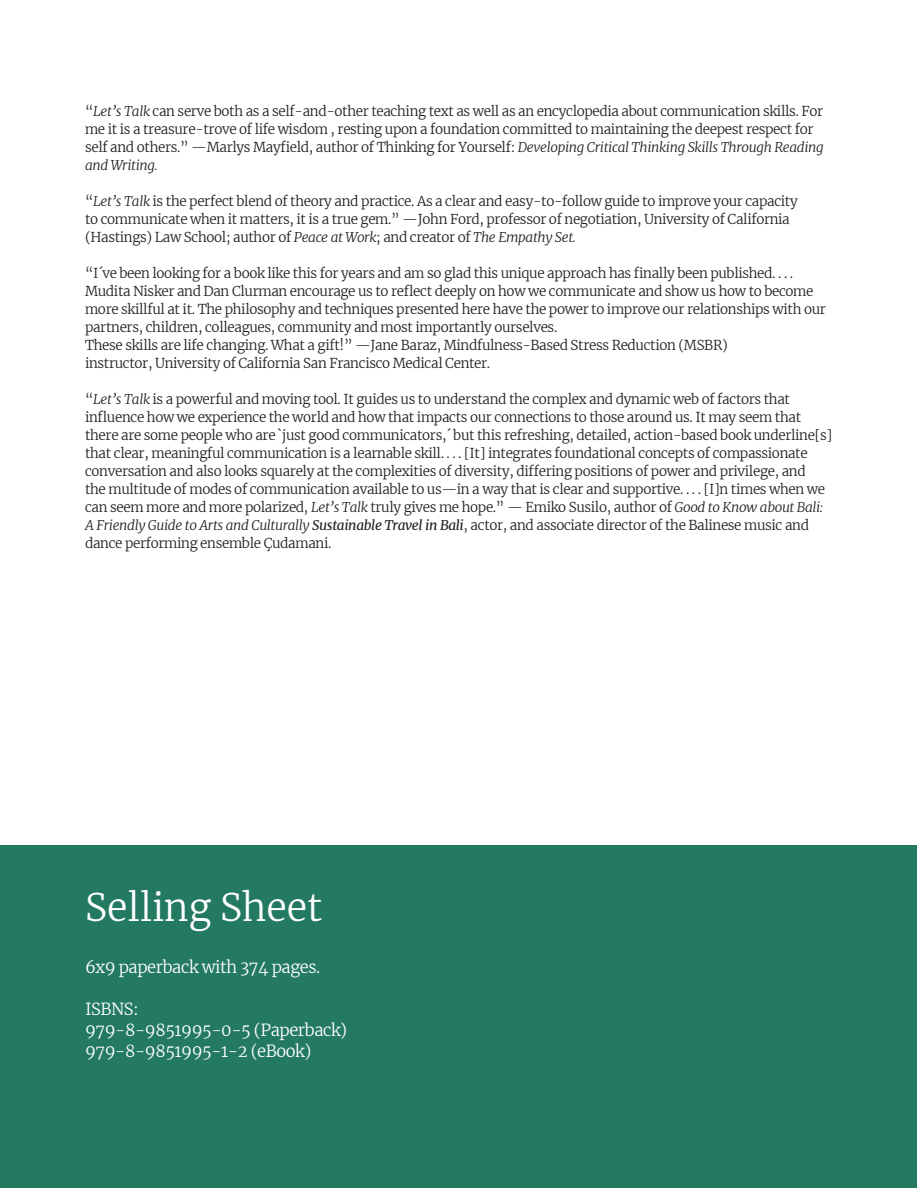
<style>
.page{position:relative;width:918px;height:1188px;background:#fff}
.page>*{position:absolute;margin:0;border:0;box-sizing:border-box;transform-origin:0 0}
.t1{font:300 37.5px "Merriweather";color:#fff}
.t2{font:300 16.5px "Merriweather";letter-spacing:-.025em;color:#fff}
.t3{font:300 13.5px/18px "Merriweather";letter-spacing:-.025em;color:#231f20}
.s1{font-style:italic}
.s2{font-weight:400;font-style:italic}
</style>
<div class="page">
<div style="left:0;top:845px;width:916px;height:343px;background:#237a61"></div>
<p class="t3" style="left:85px;top:102px;width:740px">“<span class="s1">Let’s Talk</span> can serve both as a self-and-other teaching text as well as an encyclopedia about communication skills. For me it is a treasure-trove of life wisdom , resting upon a foundation committed to maintaining the deepest respect for self and others.” —Marlys Mayfield, author of Thinking for Yourself: <span class="s1">Developing Critical Thinking Skills Through Reading and Writing.</span></p>
<p class="t3" style="left:85px;top:192px;width:714px">“<span class="s1">Let’s Talk</span> is the perfect blend of theory and practice. As a clear and easy-to-follow guide to improve your capacity to communicate when it matters, it is a true gem.” —John Ford, professor of negotiation, University of California (Hastings) Law School; author of <span class="s1">Peace at Work</span>; and creator of <span class="s1">The Empathy Set.</span></p>
<p class="t3" style="left:85px;top:264px;width:742px">“I´ve been looking for a book like this for years and am so glad this unique approach has finally been published. . . .<br>Mudita Nisker and Dan Clurman encourage us to reflect deeply on how we communicate and show us how to become more skillful at it. The philosophy and techniques presented here have the power to improve our relationships with our partners, children, colleagues, community and most importantly ourselves.</p>
<p class="t3" style="left:85px;top:336px;width:644px">These skills are life changing. What a gift!” —Jane Baraz, Mindfulness-Based Stress Reduction (MSBR)</p>
<p class="t3" style="left:85px;top:354px;width:407px">instructor, University of California San Francisco Medical Center.</p>
<p class="t3" style="left:85px;top:390px;width:749px">“<span class="s1">Let’s Talk</span> is a powerful and moving tool. It guides us to understand the complex and dynamic web of factors that influence how we experience the world and how that impacts our connections to those around us. It may seem that there are some people who are `just good communicators,´ but this refreshing, detailed, action-based book underline[s] that clear, meaningful communication is a learnable skill. . . . [It] integrates foundational concepts of compassionate conversation and also looks squarely at the complexities of diversity, differing positions of power and privilege, and<br>the multitude of modes of communication available to us—in a way that is clear and supportive. . . . [I]n times when we can seem more and more polarized, <span class="s1">Let’s Talk</span> truly gives me hope.” — Emiko Susilo, author of <span class="s1">Good to Know about Bali:<br>A Friendly Guide to Arts and Culturally</span> <span class="s2">Sustainable Travel in Bali</span>, actor, and associate director of the Balinese music and dance performing ensemble Çudamani.</p>
<p class="t1" style="left:85px;top:881px;width:239px">Selling Sheet</p>
<p class="t2" style="left:85px;top:956px;width:237px">6x9 paperback with 374 pages.</p>
<p class="t2" style="left:85px;top:998px;width:55px">ISBNS:</p>
<p class="t2" style="left:85px;top:1019px;width:264px">979-8-9851995-0-5 (Paperback)</p>
<p class="t2" style="left:85px;top:1040px;width:228px">979-8-9851995-1-2 (eBook)</p>
</div>
